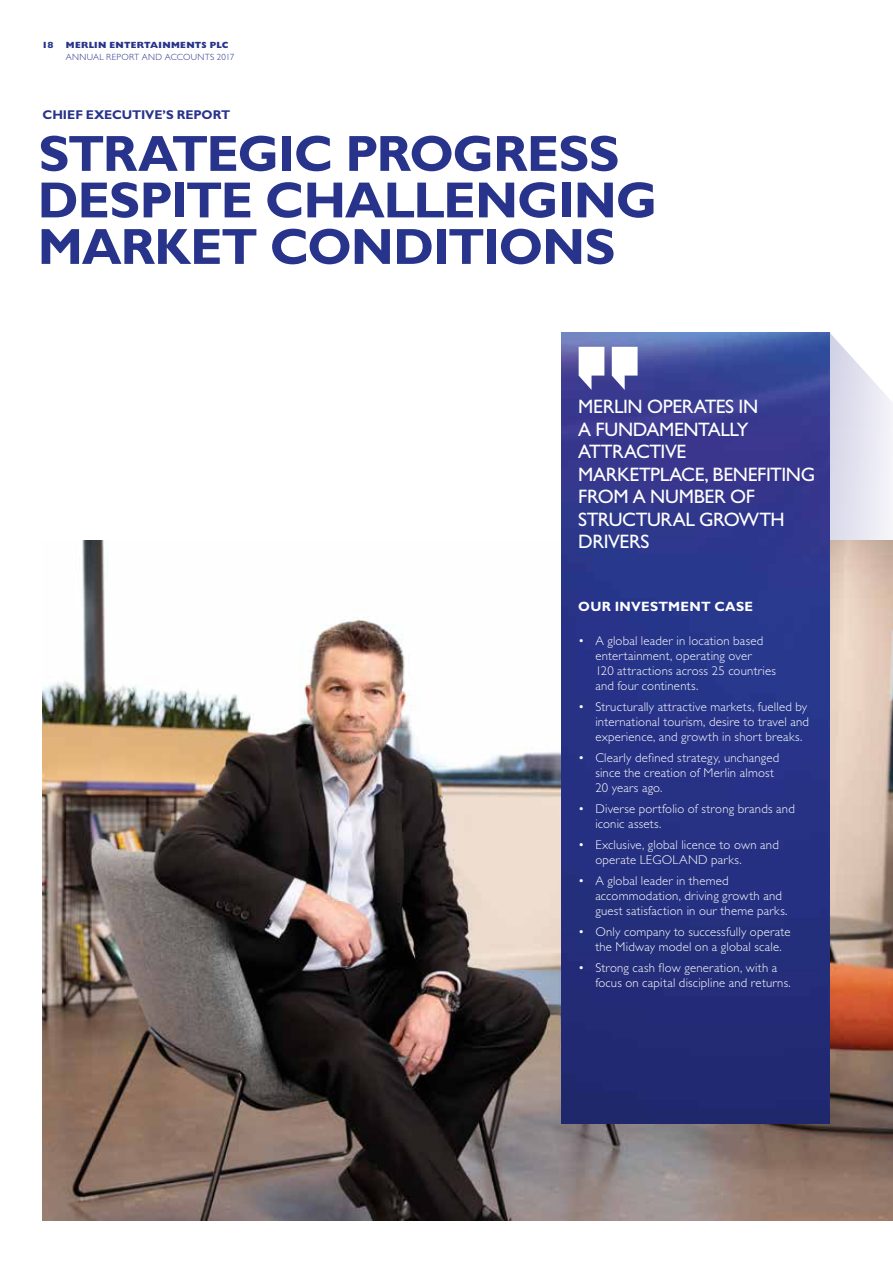
<style>
.page{position:relative;width:893px;height:1263px;background:#fff}
.page>*{position:absolute;margin:0;border:0;box-sizing:border-box;transform-origin:0 0}
.t1{font:700 51px/46.5px "Gill Sans Std";letter-spacing:-.02em;color:#28348b}
.t2{font:19.5px/22.5px "Gill Sans Std";letter-spacing:-.02em;color:#fff}
.t3{font:700 13.5px "Gill Sans Std";letter-spacing:.02em;color:#fff}
.t4{font:300 12.75px/15px "Gill Sans Std";letter-spacing:.015em;color:#fff}
.t5{font:700 12.75px "Gill Sans Std";letter-spacing:-.005em;color:#28348b}
.t6{font:300 9px "Gill Sans Std";letter-spacing:.03em;color:#28348b}
.t7{font:800 9px "Gill Sans Std";letter-spacing:.03em;color:#28348b}
</style>
<div class="page">
<svg style="left:829px;top:332px;width:64px;height:889px"></svg>
<img style="left:43px;top:540px;width:850px;height:680px">
<img style="left:561px;top:332px;width:268px;height:791px">
<svg style="left:612px;top:347px;width:26px;height:43px"></svg>
<svg style="left:579px;top:347px;width:25px;height:43px"></svg>
<p class="t7" style="left:42px;top:39px;width:13px">18</p>
<p class="t7" style="left:66px;top:39px;width:164px">MERLIN ENTERTAINMENTS PLC</p>
<p class="t6" style="left:66px;top:51px;width:170px">ANNUAL REPORT AND ACCOUNTS 2017</p>
<p class="t5" style="left:43px;top:107px;width:189px">CHIEF EXECUTIVE’S REPORT</p>
<h1 class="t1" style="left:38px;top:130px;width:621px">STRATEGIC PROGRESS<br>DESPITE CHALLENGING<br>MARKET CONDITIONS</h1>
<h2 class="t2" style="left:578px;top:396px;width:238px">MERLIN OPERATES IN<br>A FUNDAMENTALLY<br>ATTRACTIVE<br>MARKETPLACE, BENEFITING<br>FROM A NUMBER OF<br>STRUCTURAL GROWTH<br>DRIVERS</h2>
<p class="t3" style="left:578px;top:598px;width:176px">OUR INVESTMENT CASE</p>
<p class="t4" style="left:595px;top:633px;width:182px;text-indent:-17px">• A global leader in location based entertainment, operating over<br>120 attractions across 25 countries and four continents.</p>
<p class="t4" style="left:595px;top:699px;width:215px;text-indent:-17px">• Structurally attractive markets, fuelled by international tourism, desire to travel and experience, and growth in short breaks.</p>
<p class="t4" style="left:595px;top:750px;width:186px;text-indent:-17px">• Clearly defined strategy, unchanged since the creation of Merlin almost<br>20 years ago.</p>
<p class="t4" style="left:595px;top:801px;width:201px;text-indent:-17px">• Diverse portfolio of strong brands and iconic assets.</p>
<p class="t4" style="left:595px;top:837px;width:185px;text-indent:-17px">• Exclusive, global licence to own and operate LEGOLAND parks.</p>
<p class="t4" style="left:595px;top:873px;width:194px;text-indent:-17px">• A global leader in themed accommodation, driving growth and guest satisfaction in our theme parks.</p>
<p class="t4" style="left:595px;top:924px;width:197px;text-indent:-17px">• Only company to successfully operate the Midway model on a global scale.</p>
<p class="t4" style="left:595px;top:960px;width:197px;text-indent:-17px">• Strong cash flow generation, with a focus on capital discipline and returns.</p>
</div>
